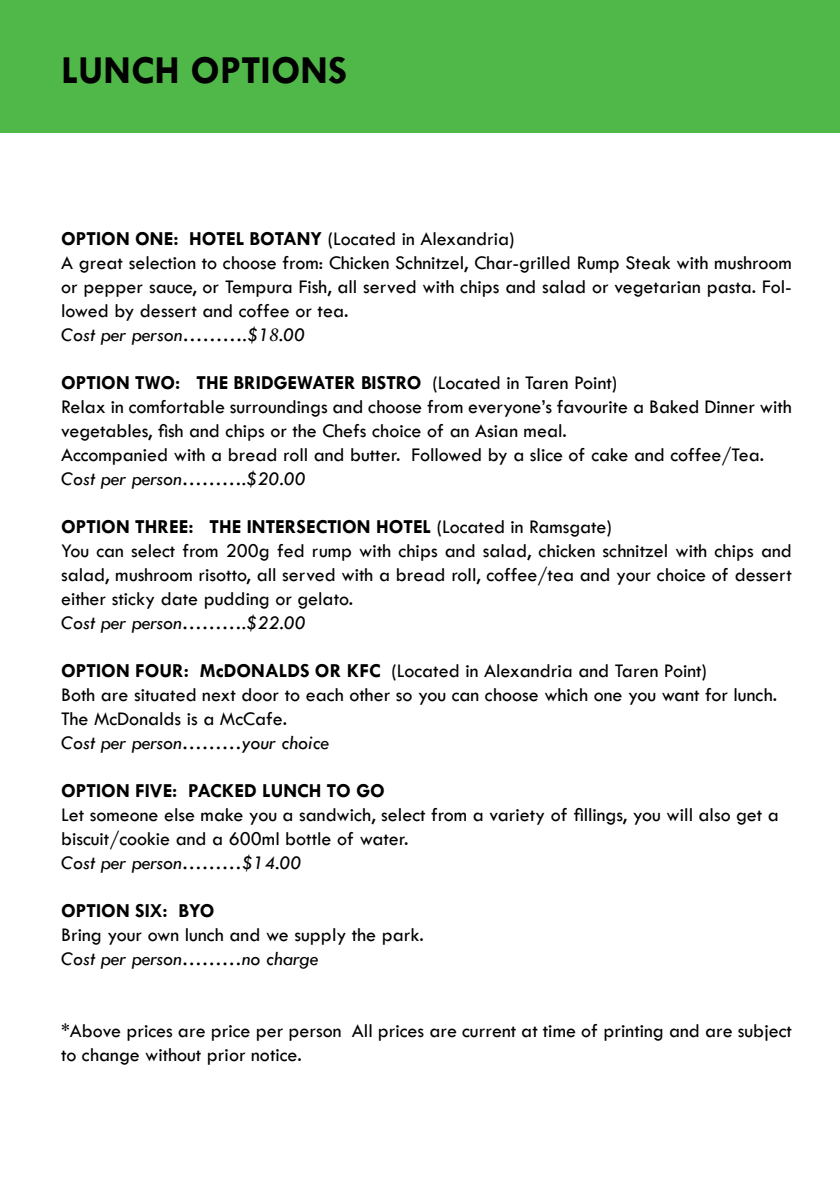
<style>
.page{position:relative;width:840px;height:1191px;background:#fff}
.page>*{position:absolute;margin:0;border:0;box-sizing:border-box;transform-origin:0 0}
.t1{font:700 40px "Tw Cen";color:#000}
.t2{font:20px/24px "Tw Cen";color:#000}
.t3{font:italic 20px "Tw Cen";color:#000}
.t4{font:700 20px "Tw Cen";color:#000}
.s1{font-weight:700}
.s2{font-style:italic}
.s3{font-family:"Minion Pro";font-style:italic}
</style>
<div class="page">
<div style="left:0;top:0;width:839px;height:133px;background:#50b848"></div>
<h1 class="t1" style="left:61px;top:46px;width:287px">LUNCH OPTIONS</h1>
<p class="t2" style="left:61px;top:227px;width:731px"><span class="s1">OPTION ONE: HOTEL BOTANY</span> (Located in Alexandria)<br>A great selection to choose from: Chicken Schnitzel, Char-grilled Rump Steak with mushroom or pepper sauce, or Tempura Fish, all served with chips and salad or vegetarian pasta. Fol&shy;lowed by dessert and coffee or tea.<br><span class="s2">Cost per person……….$1</span><span class="s3">8</span><span class="s2">.00</span></p>
<p class="t2" style="left:61px;top:371px;width:731px"><span class="s1">OPTION TWO: THE BRIDGEWATER BISTRO</span> (Located in Taren Point)<br>Relax in comfortable surroundings and choose from everyone’s favourite a Baked Dinner with vegetables, fish and chips or the Chefs choice of an Asian meal.<br>Accompanied with a bread roll and butter. Followed by a slice of cake and coffee/Tea.</p>
<p class="t3" style="left:61px;top:467px;width:246px">Cost per person……….$20.00</p>
<p class="t2" style="left:61px;top:515px;width:732px"><span class="s1">OPTION THREE: THE INTERSECTION HOTEL</span> (Located in Ramsgate)<br>You can select from 200g fed rump with chips and salad, chicken schnitzel with chips and salad, mushroom risotto, all served with a bread roll, coffee/tea and your choice of dessert either sticky date pudding or gelato.</p>
<p class="t3" style="left:61px;top:611px;width:246px">Cost per person……….$22.00</p>
<p class="t2" style="left:61px;top:659px;width:717px"><span class="s1">OPTION FOUR: McDONALDS OR KFC</span> (Located in Alexandria and Taren Point)<br>Both are situated next door to each other so you can choose which one you want for lunch.<br>The McDonalds is a McCafe.</p>
<p class="t3" style="left:61px;top:731px;width:269px">Cost per person………your choice</p>
<p class="t4" style="left:61px;top:779px;width:325px">OPTION FIVE: PACKED LUNCH TO GO</p>
<p class="t2" style="left:61px;top:803px;width:719px">Let someone else make you a sandwich, select from a variety of fillings, you will also get a biscuit/cookie and a 600ml bottle of water.</p>
<p class="t3" style="left:61px;top:851px;width:242px">Cost per person………$14.00</p>
<p class="t4" style="left:61px;top:899px;width:155px">OPTION SIX: BYO</p>
<p class="t2" style="left:61px;top:923px;width:364px">Bring your own lunch and we supply the park.</p>
<p class="t3" style="left:61px;top:947px;width:259px">Cost per person………no charge</p>
<p class="t2" style="left:61px;top:1019px;width:732px">*Above prices are price per person All prices are current at time of printing and are subject to change without prior notice.</p>
</div>
